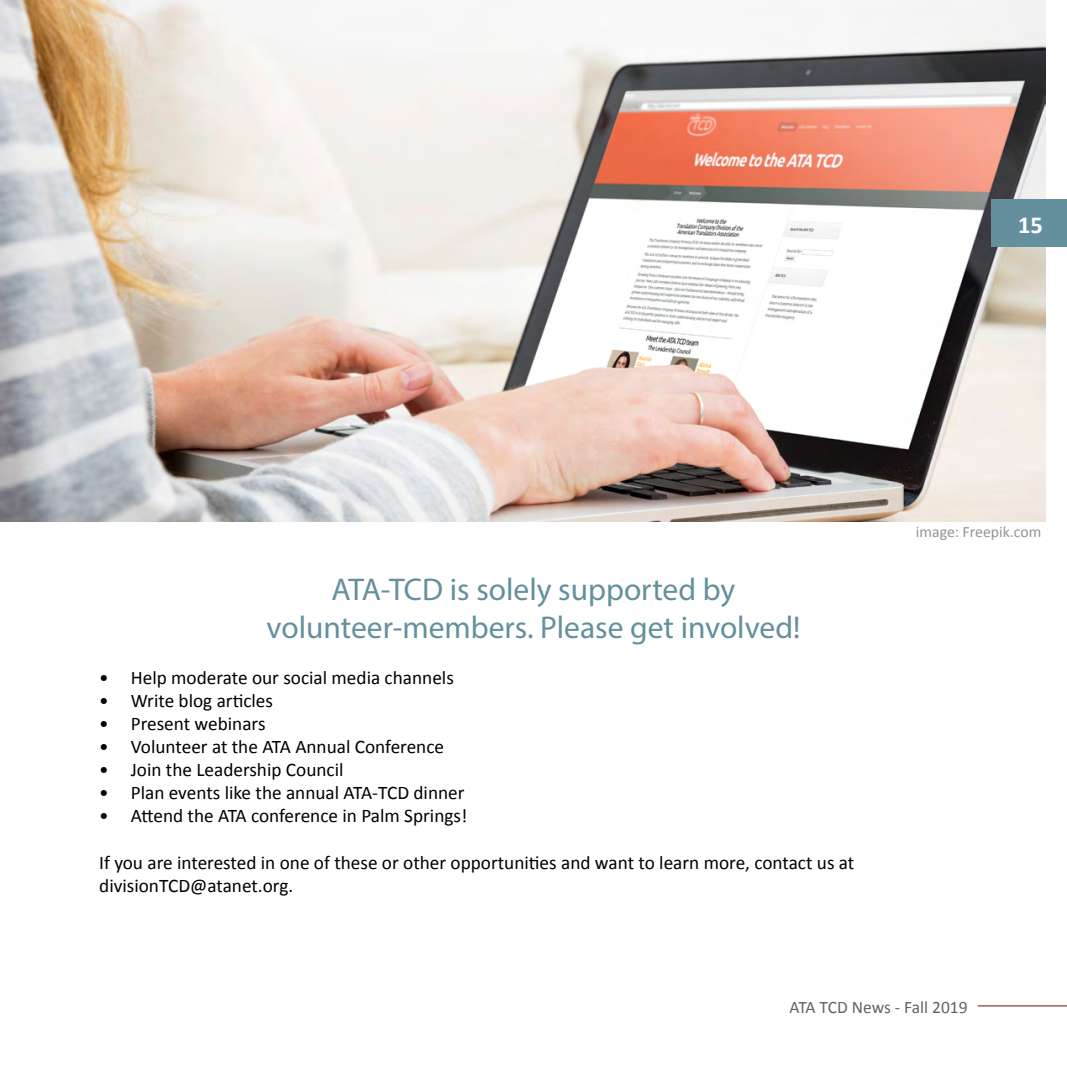
<style>
.page{position:relative;width:1067px;height:1067px;background:#fff}
.page>*{position:absolute;margin:0;border:0;box-sizing:border-box;transform-origin:0 0}
.t1{font:31.5px/37.8px "Myriad Pro";color:#64909d;text-align:center}
.t2{font:700 24.5px "Calibri";color:#fff}
.t3{font:19.25px/23.1px "Calibri";color:#000}
.t4{font:17.5px "Calibri";color:#636363}
.t5{font:15.75px "Calibri";color:#939393}
</style>
<div class="page">
<img style="left:0;top:0;width:1045px;height:521px">
<div style="left:991px;top:199px;width:76px;height:48px;background:#64909d"></div>
<hr style="left:977px;top:1005px;width:90px;height:1px;background:#aa7570">
<p class="t2" style="left:1018px;top:209px;width:26px">15</p>
<h1 class="t1" style="left:266px;top:570px;width:535px">ATA-TCD is solely supported by volunteer-members. Please get involved!</h1>
<p class="t3" style="left:99px;top:665px;width:356px">• Help moderate our social media channels</p>
<p class="t3" style="left:99px;top:688px;width:175px">• Write blog articles</p>
<p class="t3" style="left:99px;top:711px;width:168px">• Present webinars</p>
<p class="t3" style="left:99px;top:734px;width:346px">• Volunteer at the ATA Annual Conference</p>
<p class="t3" style="left:99px;top:757px;width:246px">• Join the Leadership Council</p>
<p class="t3" style="left:99px;top:780px;width:367px">• Plan events like the annual ATA-TCD dinner</p>
<p class="t3" style="left:99px;top:803px;width:369px">• Attend the ATA conference in Palm Springs!</p>
<p class="t3" style="left:99px;top:849px;width:756px">If you are interested in one of these or other opportunities and want to learn more, contact us at divisionTCD@atanet.org.</p>
<p class="t5" style="left:916px;top:521px;width:127px">image: Freepik.com</p>
<p class="t4" style="left:789px;top:996px;width:180px">ATA TCD News - Fall 2019</p>
</div>
